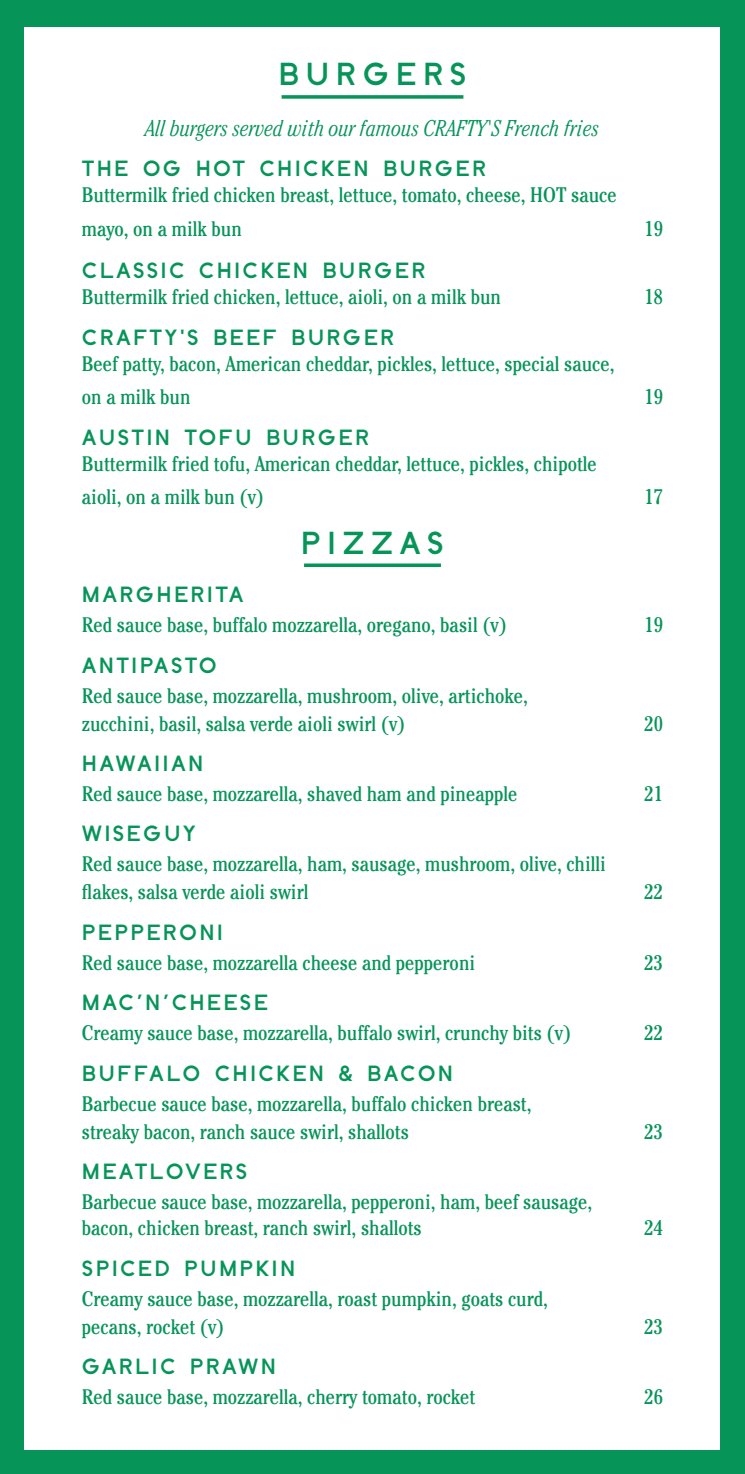
<style>
.page{position:relative;width:745px;height:1474px;background:#fff}
.page>*{position:absolute;margin:0;border:0;box-sizing:border-box;transform-origin:0 0}
.Title_01{font:31.68px "Crafty Planeta Crafty Planeta";letter-spacing:.2em;color:#069459}
.Description_02{font:italic 300 condensed 22.75px "Cheltenham Std";color:#069459}
.Description_02-2{font:21.88px "Crafty Planeta Crafty Planeta";letter-spacing:.1em;color:#069459}
.Description_02-3{font:condensed 21px/28px "Cheltenham Std";color:#069459}
</style>
<div class="page">
<div style="left:0;top:0;width:744px;height:1473px;background:#069459"></div>
<div style="left:25px;top:27px;width:694px;height:1422px;background:#fff"></div>
<svg style="left:281px;top:95px;width:182px;height:4px"></svg>
<svg style="left:304px;top:563px;width:136px;height:4px"></svg>
<p class="Title_01" style="left:278px;top:54px;width:189px">BURGERS</p>
<p class="Description_02" style="left:145px;top:115px;width:455px">All burgers served with our famous CRAFTY'S French fries</p>
<p class="Description_02-2" style="left:82px;top:154px;width:405px">THE OG HOT CHICKEN BURGER</p>
<p class="Description_02-3" style="left:82px;top:178px;width:536px;line-height:33.2px">Buttermilk fried chicken breast, lettuce, tomato, cheese, HOT sauce mayo, on a milk bun</p>
<p class="Description_02-3" style="left:644px;top:214px;width:20px">19</p>
<p class="Description_02-2" style="left:82px;top:256px;width:345px">CLASSIC CHICKEN BURGER</p>
<p class="Description_02-3" style="left:82px;top:282px;width:420px">Buttermilk fried chicken, lettuce, aioli, on a milk bun</p>
<p class="Description_02-3" style="left:644px;top:282px;width:20px">18</p>
<p class="Description_02-2" style="left:82px;top:323px;width:314px">CRAFTY'S BEEF BURGER</p>
<p class="Description_02-3" style="left:82px;top:346px;width:533px;line-height:33.2px">Beef patty, bacon, American cheddar, pickles, lettuce, special sauce, on a milk bun</p>
<p class="Description_02-3" style="left:644px;top:382px;width:20px">19</p>
<p class="Description_02-2" style="left:82px;top:423px;width:288px">AUSTIN TOFU BURGER</p>
<p class="Description_02-3" style="left:82px;top:446px;width:516px;line-height:33.2px">Buttermilk fried tofu, American cheddar, lettuce, pickles, chipotle aioli, on a milk bun (v)</p>
<p class="Title_01" style="left:301px;top:522px;width:145px">PIZZAS</p>
<p class="Description_02-3" style="left:644px;top:482px;width:20px">17</p>
<p class="Description_02-2" style="left:82px;top:580px;width:163px">MARGHERITA</p>
<p class="Description_02-3" style="left:82px;top:610px;width:426px">Red sauce base, buffalo mozzarella, oregano, basil (v)</p>
<p class="Description_02-3" style="left:644px;top:610px;width:20px">19</p>
<p class="Description_02-2" style="left:82px;top:650px;width:136px">ANTIPASTO</p>
<p class="Description_02-3" style="left:82px;top:681px;width:447px">Red sauce base, mozzarella, mushroom, olive, artichoke, zucchini, basil, salsa verde aioli swirl (v)</p>
<p class="Description_02-3" style="left:644px;top:709px;width:20px">20</p>
<p class="Description_02-2" style="left:82px;top:749px;width:123px">HAWAIIAN</p>
<p class="Description_02-3" style="left:82px;top:779px;width:436px">Red sauce base, mozzarella, shaved ham and pineapple</p>
<p class="Description_02-3" style="left:644px;top:779px;width:20px">21</p>
<p class="Description_02-2" style="left:82px;top:819px;width:115px">WISEGUY</p>
<p class="Description_02-3" style="left:82px;top:849px;width:525px">Red sauce base, mozzarella, ham, sausage, mushroom, olive, chilli flakes, salsa verde aioli swirl</p>
<p class="Description_02-3" style="left:644px;top:877px;width:20px">22</p>
<p class="Description_02-2" style="left:82px;top:918px;width:142px">PEPPERONI</p>
<p class="Description_02-3" style="left:82px;top:948px;width:394px">Red sauce base, mozzarella cheese and pepperoni</p>
<p class="Description_02-3" style="left:644px;top:948px;width:20px">23</p>
<p class="Description_02-2" style="left:82px;top:988px;width:187px">MAC’N’CHEESE</p>
<p class="Description_02-3" style="left:82px;top:1018px;width:490px">Creamy sauce base, mozzarella, buffalo swirl, crunchy bits (v)</p>
<p class="Description_02-3" style="left:644px;top:1018px;width:20px">22</p>
<p class="Description_02-2" style="left:82px;top:1058px;width:372px">BUFFALO CHICKEN &amp; BACON</p>
<p class="Description_02-3" style="left:82px;top:1089px;width:450px">Barbecue sauce base, mozzarella, buffalo chicken breast, streaky bacon, ranch sauce swirl, shallots</p>
<p class="Description_02-3" style="left:644px;top:1117px;width:20px">23</p>
<p class="Description_02-2" style="left:82px;top:1157px;width:167px">MEATLOVERS</p>
<p class="Description_02-3" style="left:82px;top:1188px;width:511px;line-height:26.2px">Barbecue sauce base, mozzarella, pepperoni, ham, beef sausage, bacon, chicken breast, ranch swirl, shallots</p>
<p class="Description_02-2" style="left:82px;top:1254px;width:215px">SPICED PUMPKIN</p>
<p class="Description_02-3" style="left:82px;top:1284px;width:467px">Creamy sauce base, mozzarella, roast pumpkin, goats curd, pecans, rocket (v)</p>
<p class="Description_02-3" style="left:644px;top:1213px;width:20px">24</p>
<p class="Description_02-3" style="left:644px;top:1312px;width:20px">23</p>
<p class="Description_02-2" style="left:82px;top:1352px;width:195px">GARLIC PRAWN</p>
<p class="Description_02-3" style="left:82px;top:1382px;width:394px">Red sauce base, mozzarella, cherry tomato, rocket</p>
<p class="Description_02-3" style="left:644px;top:1382px;width:20px">26</p>
</div>
